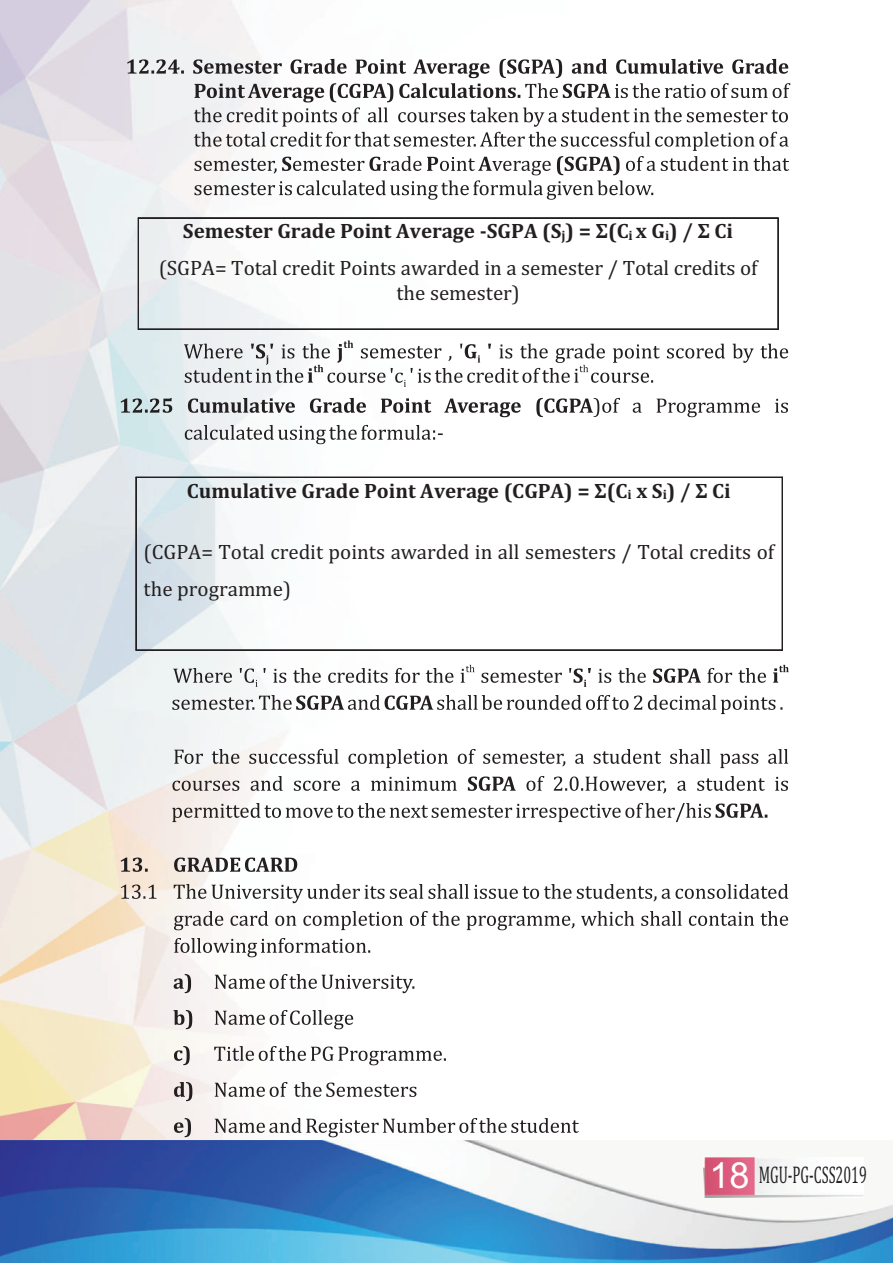
<style>
.page{position:relative;width:893px;height:1263px;background:#fff}
.page>*{position:absolute;margin:0;border:0;box-sizing:border-box;transform-origin:0 0}
.t1{font:24.45px "Cambria";color:#231f20;scale:.57 1}
.t2{font:21px/36.6px "Cambria";color:#231f20;text-align:center}
.t3{font:700 21px "Cambria";color:#231f20}
.s1{font-weight:700}
.s2{font-weight:700;font-size:13.5px}
.s3{font-size:13.5px}
.s4{font-family:"Arial";font-size:36px;color:#fff}
</style>
<div class="page">
<img style="left:0;top:0;width:571px;height:1140px">
<svg style="left:127px;top:59px;width:663px;height:141px"></svg>
<svg style="left:184px;top:180px;width:469px;height:160px"></svg>
<svg style="left:121px;top:340px;width:667px;height:104px"></svg>
<svg style="left:173px;top:425px;width:270px;height:240px"></svg>
<svg style="left:172px;top:665px;width:617px;height:128px"></svg>
<svg style="left:121px;top:803px;width:667px;height:190px"></svg>
<svg style="left:173px;top:1010px;width:406px;height:127px"></svg>
<hr style="left:139px;top:218px;width:639px;height:1px;background:#231f20">
<hr style="left:139px;top:217px;width:639px;height:1px;background:#231f20">
<hr style="left:138px;top:218px;width:1px;height:111px;background:#231f20">
<hr style="left:139px;top:329px;width:639px;height:1px;background:#231f20">
<hr style="left:778px;top:218px;width:1px;height:111px;background:#231f20">
<hr style="left:777px;top:218px;width:1px;height:111px;background:#231f20">
<hr style="left:136px;top:477px;width:646px;height:1px;background:#231f20">
<hr style="left:136px;top:478px;width:1px;height:172px;background:#231f20">
<hr style="left:135px;top:478px;width:1px;height:172px;background:#231f20">
<hr style="left:136px;top:650px;width:646px;height:1px;background:#231f20">
<hr style="left:136px;top:649px;width:646px;height:1px;background:#231f20">
<hr style="left:782px;top:478px;width:1px;height:172px;background:#231f20">
<img style="left:0;top:1140px;width:893px;height:123px">
<img style="left:703px;top:1157px;width:160px;height:41px">
<p class="t2" style="left:159px;top:215px;width:600px"><span class="s1">Semester Grade Point Average -SGPA (S</span><span class="s2">j</span><span class="s1">) = Ó(C</span><span class="s2">i</span> <span class="s1">x G</span><span class="s2">i</span><span class="s1">) / Ó Ci </span>(SGPA= Total credit Points awarded in a semester / Total credits of</p>
<p class="t2" style="left:396px;top:276px;width:125px">the semester)</p>
<p class="t3" style="left:187px;top:483px;width:545px">Cumulative Grade Point Average (CGPA) = Ó(C<span class="s3">i</span> x S<span class="s3">i</span>) / Ó Ci</p>
<p class="t2" style="left:144px;top:536px;width:632px;text-align:left">(CGPA= Total credit points awarded in all semesters / Total credits of the programme)</p>
<p class="t1" style="left:709px;top:1166px;width:277px"><span class="s4">18</span> MGU-PG-CSS2019</p>
</div>
